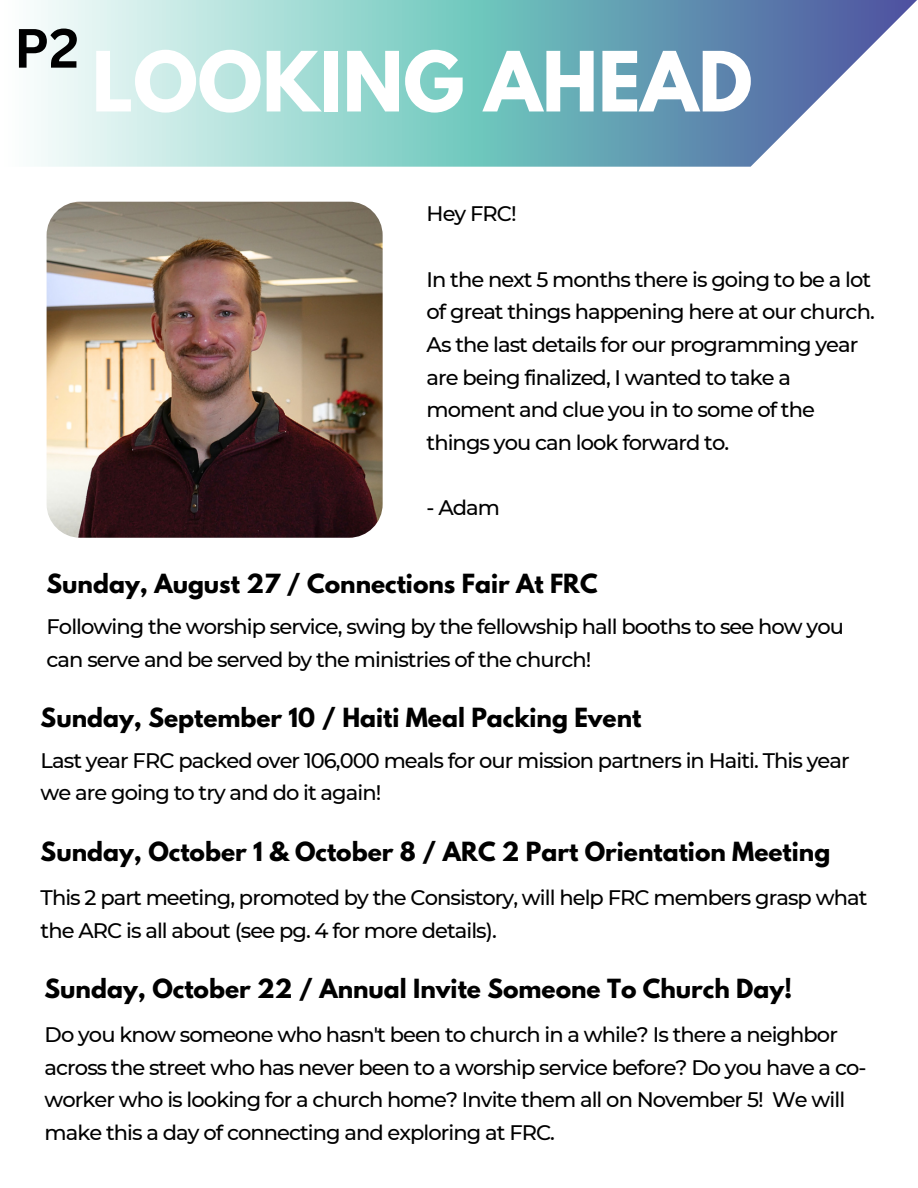
<style>
.page{position:relative;width:918px;height:1188px;background:#fff}
.page>*{position:absolute;margin:0;border:0;box-sizing:border-box;transform-origin:0 0}
.t1{font:700 73.5px "League Spartan";color:#fff}
.t2{font:700 54px "Canva Sans";color:#000}
.t3{font:700 23.4px "League Spartan";color:#000}
.t4{font:500 21px/32.7px "Montserrat";letter-spacing:-.045em;color:#000}
</style>
<div class="page">
<img style="left:47px;top:202px;width:336px;height:336px;border-radius:34px">
<svg style="left:37px;top:0;width:880px;height:167px;background:#98c5cd"></svg>
<p class="t2" style="left:14px;top:10px;width:67px">P2</p>
<p class="t1" style="left:92px;top:45px;width:662px">LOOKING AHEAD</p>
<p class="t4" style="left:427px;top:198px;width:92px">Hey FRC!</p>
<p class="t4" style="left:427px;top:263px;width:450px">In the next 5 months there is going to be a lot of great things happening here at our church.<br>As the last details for our programming year are being finalized, I wanted to take a moment and clue you in to some of the things you can look forward to.</p>
<p class="t4" style="left:427px;top:491px;width:75px">- Adam</p>
<p class="t3" style="left:47px;top:572px;width:553px">Sunday, August 27 / Connections Fair At FRC</p>
<p class="t4" style="left:47px;top:610px;width:799px">Following the worship service, swing by the fellowship hall booths to see how you can serve and be served by the ministries of the church!</p>
<p class="t3" style="left:41px;top:706px;width:602px">Sunday, September 10 / Haiti Meal Packing Event</p>
<p class="t4" style="left:41px;top:744px;width:811px">Last year FRC packed over 106,000 meals for our mission partners in Haiti. This year we are going to try and do it again!</p>
<p class="t3" style="left:41px;top:840px;width:791px">Sunday, October 1 &amp; October 8 / ARC 2 Part Orientation Meeting</p>
<p class="t4" style="left:41px;top:881px;width:828px">This 2 part meeting, promoted by the Consistory, will help FRC members grasp what the ARC is all about (see pg. 4 for more details).</p>
<p class="t3" style="left:45px;top:977px;width:749px">Sunday, October 22 / Annual Invite Someone To Church Day!</p>
<p class="t4" style="left:45px;top:1018px;width:823px">Do you know someone who hasn't been to church in a while? Is there a neighbor across the street who has never been to a worship service before? Do you have a co&shy;worker who is looking for a church home? Invite them all on November 5! We will make this a day of connecting and exploring at FRC.</p>
</div>
